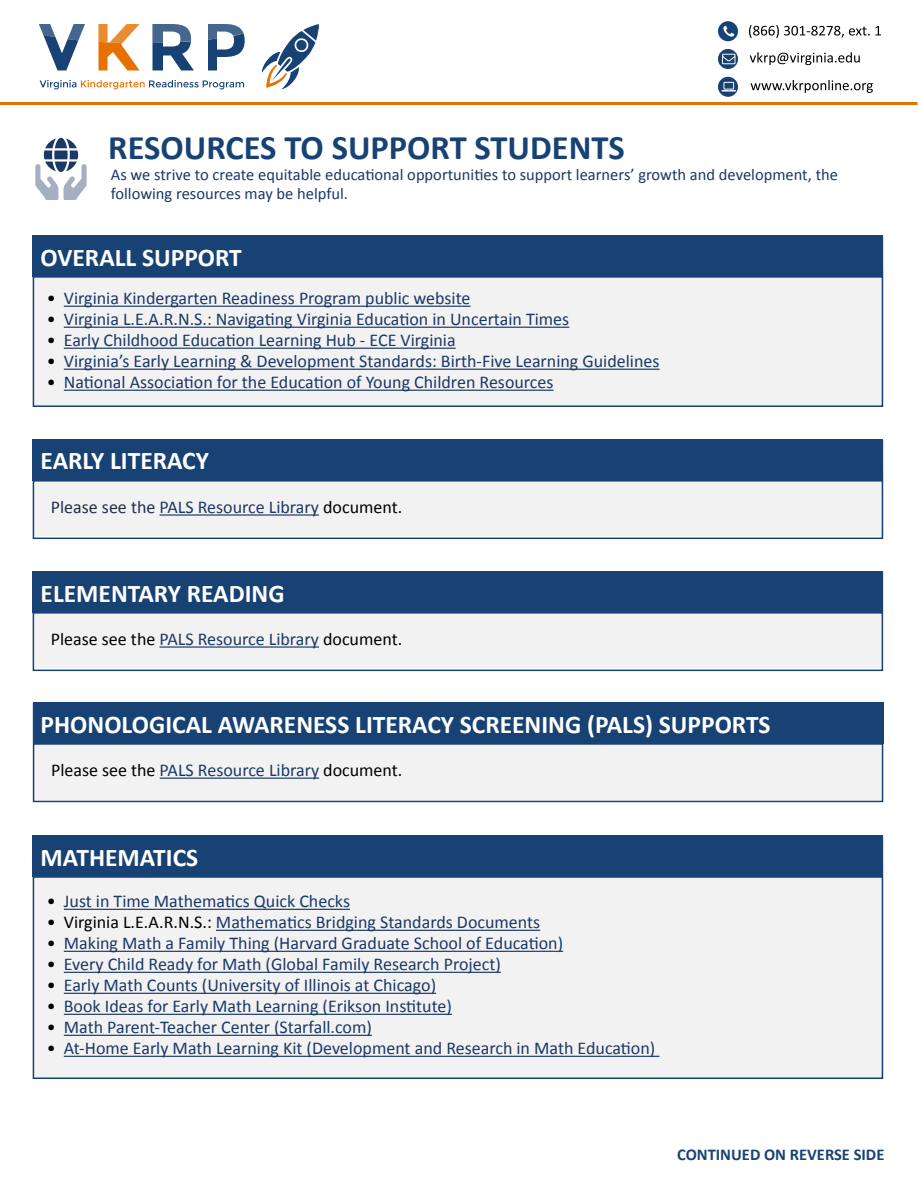
<style>
.page{position:relative;width:918px;height:1188px;background:#fff}
.page>*{position:absolute;margin:0;border:0;box-sizing:border-box;transform-origin:0 0}
.t1{font:700 34.5px "Calibri";color:#184274}
.t2{font:700 25.5px "Calibri";color:#fff}
.t3{font:18px "Calibri";color:#1b3866}
.t4{font:18px "Calibri";color:#000}
.t5{font:16.5px/19.8px "Calibri";color:#1b3866}
.t6{font:700 16.5px "Calibri";color:#184274}
.s1{color:#000}
.s2{color:#232d4b}
.s3{color:#1b3866}
</style>
<div class="page">
<div style="left:34px;top:267px;width:849px;height:139px;background:#f2f2f2"></div>
<div style="left:33px;top:276px;width:850px;height:131px;border:2px solid #184274"></div>
<hr style="left:64px;top:306px;width:407px;height:1px;background:#1b3866">
<hr style="left:64px;top:327px;width:505px;height:1px;background:#1b3866">
<hr style="left:64px;top:348px;width:392px;height:1px;background:#1b3866">
<hr style="left:64px;top:369px;width:596px;height:1px;background:#1b3866">
<hr style="left:64px;top:390px;width:490px;height:1px;background:#1b3866">
<div style="left:33px;top:235px;width:850px;height:42px;background:#184274"></div>
<div style="left:34px;top:471px;width:849px;height:65px;background:#f2f2f2"></div>
<div style="left:33px;top:480px;width:850px;height:59px;border:2px solid #184274"></div>
<div style="left:33px;top:439px;width:850px;height:42px;background:#184274"></div>
<div style="left:34px;top:867px;width:849px;height:211px;background:#f2f2f2"></div>
<div style="left:33px;top:876px;width:850px;height:203px;border:2px solid #184274"></div>
<hr style="left:64px;top:909px;width:286px;height:1px;background:#1b3866">
<hr style="left:216px;top:930px;width:324px;height:1px;background:#1b3866">
<hr style="left:64px;top:951px;width:499px;height:1px;background:#1b3866">
<hr style="left:64px;top:972px;width:437px;height:1px;background:#1b3866">
<hr style="left:64px;top:993px;width:372px;height:1px;background:#1b3866">
<hr style="left:64px;top:1014px;width:388px;height:1px;background:#1b3866">
<hr style="left:64px;top:1035px;width:308px;height:1px;background:#1b3866">
<hr style="left:64px;top:1056px;width:595px;height:1px;background:#1b3866">
<div style="left:33px;top:835px;width:850px;height:42px;background:#184274"></div>
<hr style="left:0;top:102px;width:918px;height:3px;background:#e57200">
<svg style="left:261px;top:24px;width:58px;height:65px"></svg>
<svg style="left:40px;top:80px;width:204px;height:9px"></svg>
<svg style="left:39px;top:24px;width:46px;height:46px"></svg>
<svg style="left:99px;top:24px;width:41px;height:46px"></svg>
<svg style="left:153px;top:24px;width:41px;height:46px"></svg>
<svg style="left:208px;top:24px;width:37px;height:46px"></svg>
<svg style="left:749px;top:25px;width:132px;height:13px"></svg>
<svg style="left:750px;top:52px;width:110px;height:13px"></svg>
<svg style="left:751px;top:80px;width:122px;height:13px"></svg>
<svg style="left:718px;top:77px;width:20px;height:20px"></svg>
<svg style="left:722px;top:82px;width:14px;height:10px"></svg>
<div style="left:718px;top:21px;width:20px;height:20px;background:#184274;border-radius:50%"></div>
<svg style="left:723px;top:26px;width:11px;height:11px"></svg>
<svg style="left:718px;top:49px;width:20px;height:20px"></svg>
<svg style="left:722px;top:54px;width:13px;height:10px"></svg>
<svg style="left:35px;top:138px;width:52px;height:62px"></svg>
<hr style="left:160px;top:514px;width:159px;height:2px;background:#1b3866">
<div style="left:34px;top:603px;width:849px;height:65px;background:#f2f2f2"></div>
<div style="left:33px;top:612px;width:850px;height:59px;border:2px solid #184274"></div>
<div style="left:33px;top:571px;width:850px;height:42px;background:#184274"></div>
<hr style="left:159px;top:646px;width:160px;height:2px;background:#1b3866">
<div style="left:34px;top:734px;width:849px;height:65px;background:#f2f2f2"></div>
<div style="left:33px;top:743px;width:850px;height:59px;border:2px solid #184274"></div>
<div style="left:33px;top:702px;width:850px;height:42px;background:#184274"></div>
<hr style="left:160px;top:778px;width:159px;height:1px;background:#1b3866">
<h1 class="t1" style="left:108px;top:127px;width:518px">RESOURCES TO SUPPORT STUDENTS</h1>
<p class="t5" style="left:111px;top:163px;width:729px">As we strive to create equitable educational opportunities to support learners’ growth and development, the following resources may be helpful.</p>
<h2 class="t2" style="left:41px;top:241px;width:203px">OVERALL SUPPORT</h2>
<p class="t3" style="left:47px;top:287px;width:425px"><span class="s1">•</span> Virginia Kindergarten Readiness Program public website</p>
<p class="t3" style="left:47px;top:308px;width:524px"><span class="s1">•</span> Virginia L.E.A.R.N.S.: Navigating Virginia Education in Uncertain Times</p>
<p class="t3" style="left:47px;top:329px;width:410px"><span class="s1">•</span> Early Childhood Education Learning Hub - ECE Virginia</p>
<p class="t3" style="left:47px;top:350px;width:614px"><span class="s1">•</span> Virginia’s Early Learning &amp; Development Standards: Birth-Five Learning Guidelines</p>
<p class="t3" style="left:47px;top:371px;width:508px"><span class="s1">•</span> National Association for the Education of Young Children Resources</p>
<h2 class="t2" style="left:41px;top:445px;width:170px">EARLY LITERACY</h2>
<p class="t3" style="left:51px;top:496px;width:353px"><span class="s2">Please see the</span> PALS Resource Library <span class="s1">document.</span></p>
<h2 class="t2" style="left:41px;top:577px;width:246px">ELEMENTARY READING</h2>
<p class="t4" style="left:51px;top:628px;width:353px">Please see the <span class="s3">PALS Resource Library</span> document.</p>
<h2 class="t2" style="left:41px;top:708px;width:731px">PHONOLOGICAL AWARENESS LITERACY SCREENING (PALS) SUPPORTS</h2>
<p class="t4" style="left:51px;top:759px;width:353px">Please see the <span class="s3">PALS Resource Library</span> document.</p>
<h2 class="t2" style="left:41px;top:841px;width:159px">MATHEMATICS</h2>
<p class="t3" style="left:47px;top:890px;width:305px"><span class="s1">•</span> Just in Time Mathematics Quick Checks</p>
<p class="t3" style="left:47px;top:911px;width:495px"><span class="s1">• Virginia L.E.A.R.N.S.:</span> Mathematics Bridging Standards Documents</p>
<p class="t3" style="left:47px;top:932px;width:518px"><span class="s1">•</span> Making Math a Family Thing (Harvard Graduate School of Education)</p>
<p class="t3" style="left:47px;top:953px;width:456px"><span class="s1">•</span> Every Child Ready for Math (Global Family Research Project)</p>
<p class="t3" style="left:47px;top:974px;width:391px"><span class="s1">•</span> Early Math Counts (University of Illinois at Chicago)</p>
<p class="t3" style="left:47px;top:995px;width:407px"><span class="s1">•</span> Book Ideas for Early Math Learning (Erikson Institute)</p>
<p class="t3" style="left:47px;top:1016px;width:327px"><span class="s1">•</span> Math Parent-Teacher Center (Starfall.com)</p>
<p class="t3" style="left:47px;top:1037px;width:610px"><span class="s1">•</span> At-Home Early Math Learning Kit (Development and Research in Math Education)</p>
<p class="t6" style="left:677px;top:1144px;width:209px">CONTINUED ON REVERSE SIDE</p>
</div>
